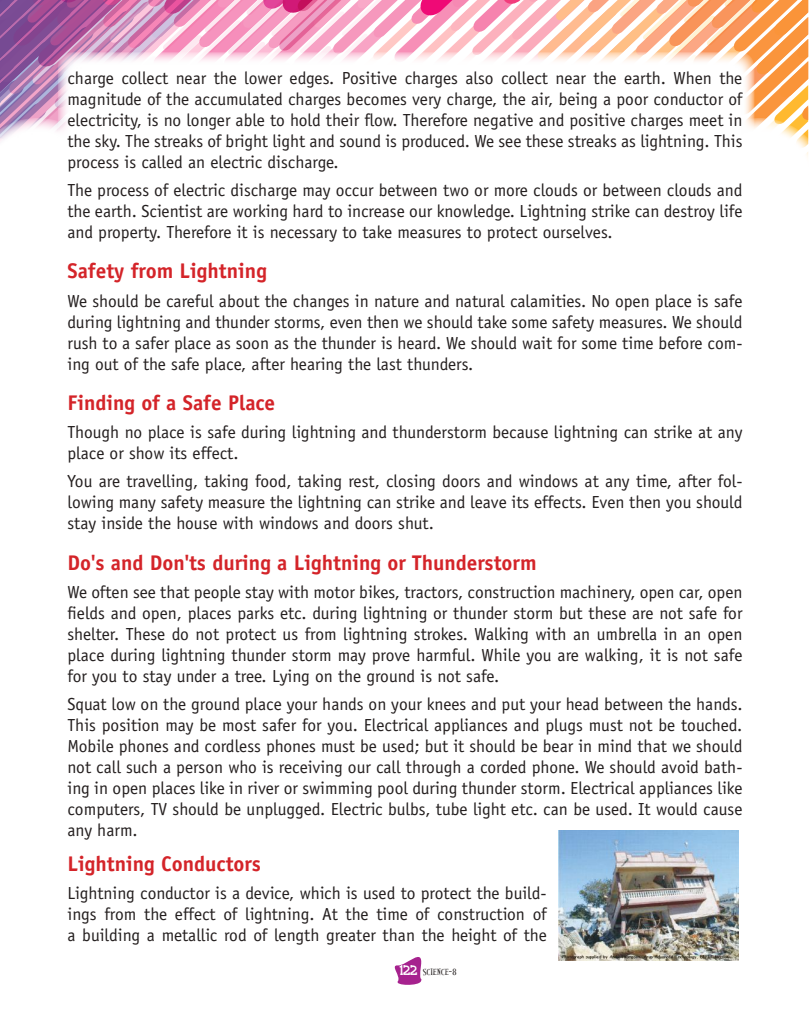
<style>
.page{position:relative;width:810px;height:1035px;background:#fff}
.page>*{position:absolute;margin:0;border:0;box-sizing:border-box;transform-origin:0 0}
.t1{font:700 21.25px "Officina Sans";color:#d42429}
.t2{font:17.5px/21px "Officina Sans";color:#241f1f;text-align:justify}
.t3{font:8.75px "Alleycat ICG";color:#241f1f}
.s1{font-family:"Cash Font";font-size:13.75px;color:#fff}
</style>
<div class="page">
<svg style="left:394px;top:957px;width:28px;height:28px"></svg>
<svg style="left:0;top:0;width:809px;height:156px"></svg>
<div style="left:58px;top:52px;width:697px;height:507px;background:#fff;border-radius:15px"></div>
<img style="left:558px;top:831px;width:181px;height:130px">
<p class="t2" style="left:68px;top:67px;width:677px">charge collect near the lower edges. Positive charges also collect near the earth. When the magnitude of the accumulated charges becomes very charge, the air, being a poor conductor of electricity, is no longer able to hold their flow. Therefore negative and positive charges meet in the sky. The streaks of bright light and sound is produced. We see these streaks as lightning. This process is called an electric discharge.</p>
<p class="t2" style="left:68px;top:180px;width:676px">The process of electric discharge may occur between two or more clouds or between clouds and the earth. Scientist are working hard to increase our knowledge. Lightning strike can destroy life and property. Therefore it is necessary to take measures to protect ourselves.</p>
<p class="t1" style="left:68px;top:258px;width:201px">Safety from Lightning</p>
<p class="t2" style="left:68px;top:290px;width:677px">We should be careful about the changes in nature and natural calamities. No open place is safe during lightning and thunder storms, even then we should take some safety measures. We should rush to a safer place as soon as the thunder is heard. We should wait for some time before com&shy;ing out of the safe place, after hearing the last thunders.</p>
<p class="t1" style="left:68px;top:389px;width:209px">Finding of a Safe Place</p>
<p class="t2" style="left:68px;top:422px;width:676px">Though no place is safe during lightning and thunderstorm because lightning can strike at any place or show its effect.</p>
<p class="t2" style="left:68px;top:471px;width:677px">You are travelling, taking food, taking rest, closing doors and windows at any time, after fol&shy;lowing many safety measure the lightning can strike and leave its effects. Even then you should stay inside the house with windows and doors shut.</p>
<p class="t1" style="left:68px;top:549px;width:471px">Do's and Don'ts during a Lightning or Thunderstorm</p>
<p class="t2" style="left:68px;top:581px;width:677px">We often see that people stay with motor bikes, tractors, construction machinery, open car, open fields and open, places parks etc. during lightning or thunder storm but these are not safe for shelter. These do not protect us from lightning strokes. Walking with an umbrella in an open place during lightning thunder storm may prove harmful. While you are walking, it is not safe for you to stay under a tree. Lying on the ground is not safe.</p>
<p class="t2" style="left:68px;top:694px;width:677px">Squat low on the ground place your hands on your knees and put your head between the hands.<br>This position may be most safer for you. Electrical appliances and plugs must not be touched.<br>Mobile phones and cordless phones must be used; but it should be bear in mind that we should not call such a person who is receiving our call through a corded phone. We should avoid bath&shy;ing in open places like in river or swimming pool during thunder storm. Electrical appliances like computers, TV should be unplugged. Electric bulbs, tube light etc. can be used. It would cause any harm.</p>
<p class="t1" style="left:68px;top:850px;width:195px">Lightning Conductors</p>
<p class="t2" style="left:68px;top:883px;width:481px">Lightning conductor is a device, which is used to protect the build&shy;ings from the effect of lightning. At the time of construction of a building a metallic rod of length greater than the height of the</p>
<p class="t3" style="left:400px;top:967px;width:58px"><span class="s1">122</span> SCIENCE-8</p>
</div>
